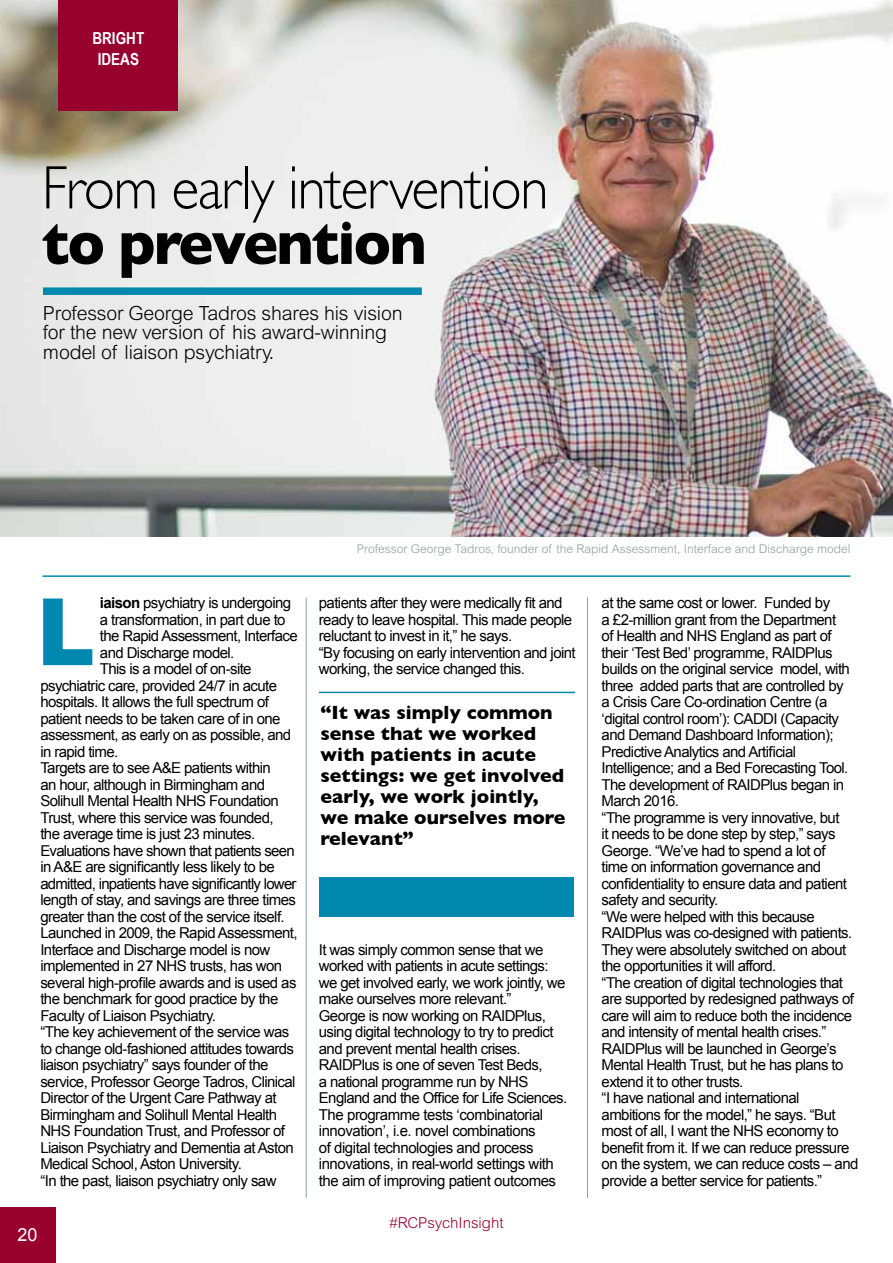
<style>
.page{position:relative;width:893px;height:1263px;background:#fff}
.page>*{position:absolute;margin:0;border:0;box-sizing:border-box;transform-origin:0 0}
.t1{font:700 98.4px "Gill Sans";color:#0088af}
.t2{font:300 61.65px "Gill Sans";letter-spacing:-.02em;color:#000;scale:.93 1}
.t3{font:700 61.65px "Gill Sans";letter-spacing:-.03em;color:#000;scale:.95 1}
.t4{font:700 19.5px/21px "Gill Sans";color:#000}
.t5{font:300 19.5px/19.5px "Arial MT Std";letter-spacing:-.01em;color:#000}
.t6{font:18px "Arial";color:#fff}
.t7{font:700 16.5px/21px "Arial Narrow";color:#fff}
.t8{font:15px/16.5px "Arial";letter-spacing:-.04em;color:#000}
.t9{font:300 15px "Arial MT Std";color:#98002e}
.t10{font:300 12px "Arial MT Std";color:#949ca1}
.s1{font-weight:700}
</style>
<div class="page">
<img style="left:0;top:0;width:893px;height:537px">
<hr style="left:43px;top:575px;width:807px;height:2px;background:#0088af">
<div style="left:58px;top:0;width:120px;height:111px;background:#98002e"></div>
<hr style="left:306px;top:597px;width:1px;height:601px;background:#949ca1">
<div style="left:0;top:1208px;width:55px;height:55px;background:#98002e"></div>
<hr style="left:587px;top:597px;width:1px;height:601px;background:#949ca1">
<div style="left:43px;top:287px;width:379px;height:8px;background:#0088af"></div>
<div style="left:319px;top:877px;width:254px;height:40px;background:#0088af"></div>
<hr style="left:319px;top:692px;width:256px;height:1px;background:#0088af">
<p class="t7" style="left:98px;top:27px;width:42px;text-indent:-5px">BRIGHT<br>IDEAS</p>
<h2 class="t2" style="left:42px;top:140px;width:546px">From early intervention</h2>
<h2 class="t3" style="left:42px;top:194px;width:406px">to prevention</h2>
<h3 class="t5" style="left:43px;top:304px;width:361px">Professor George Tadros shares his vision for the new version of his award-winning model of liaison psychiatry.</h3>
<p class="t8" style="left:100px;top:595px;width:193px"><span class="s1">iaison</span> psychiatry is undergoing</p>
<p class="t8" style="left:100px;top:611px;width:187px">a transformation, in part due to</p>
<p class="t8" style="left:100px;top:628px;width:199px">the Rapid Assessment, Interface</p>
<p class="t8" style="left:100px;top:644px;width:136px">and Discharge model.</p>
<p class="t8" style="left:100px;top:661px;width:153px">This is a model of on-site</p>
<p class="t8" style="left:40px;top:677px;width:238px">psychiatric care, provided 24/7 in acute</p>
<p class="t8" style="left:40px;top:694px;width:230px">hospitals. It allows the full spectrum of</p>
<p class="t8" style="left:40px;top:710px;width:242px">patient needs to be taken care of in one</p>
<p class="t8" style="left:40px;top:727px;width:252px">assessment, as early on as possible, and</p>
<p class="t8" style="left:40px;top:743px;width:80px">in rapid time.</p>
<p class="t8" style="left:40px;top:760px;width:232px">Targets are to see A&amp;E patients within</p>
<p class="t8" style="left:40px;top:776px;width:226px">an hour, although in Birmingham and</p>
<p class="t8" style="left:40px;top:793px;width:240px">Solihull Mental Health NHS Foundation</p>
<p class="t8" style="left:40px;top:809px;width:235px">Trust, where this service was founded,</p>
<p class="t8" style="left:40px;top:826px;width:216px">the average time is just 23 minutes.</p>
<p class="t8" style="left:40px;top:842px;width:256px">Evaluations have shown that patients seen</p>
<p class="t8" style="left:40px;top:859px;width:236px">in A&amp;E are significantly less likely to be</p>
<p class="t8" style="left:40px;top:875px;width:258px">admitted, inpatients have significantly lower</p>
<p class="t8" style="left:40px;top:892px;width:257px">length of stay, and savings are three times</p>
<p class="t8" style="left:40px;top:908px;width:246px">greater than the cost of the service itself.</p>
<p class="t8" style="left:40px;top:925px;width:259px">Launched in 2009, the Rapid Assessment,</p>
<p class="t8" style="left:40px;top:941px;width:231px">Interface and Discharge model is now</p>
<p class="t8" style="left:40px;top:958px;width:243px">implemented in 27 NHS trusts, has won</p>
<p class="t8" style="left:40px;top:974px;width:258px">several high-profile awards and is used as</p>
<p class="t8" style="left:40px;top:991px;width:239px">the benchmark for good practice by the</p>
<p class="t8" style="left:40px;top:1007px;width:177px">Faculty of Liaison Psychiatry.</p>
<p class="t8" style="left:40px;top:1024px;width:250px">“The key achievement of the service was</p>
<p class="t8" style="left:40px;top:1040px;width:255px">to change old-fashioned attitudes towards</p>
<p class="t8" style="left:40px;top:1057px;width:230px">liaison psychiatry” says founder of the</p>
<p class="t8" style="left:40px;top:1073px;width:257px">service, Professor George Tadros, Clinical</p>
<p class="t8" style="left:40px;top:1090px;width:238px">Director of the Urgent Care Pathway at</p>
<p class="t8" style="left:40px;top:1106px;width:238px">Birmingham and Solihull Mental Health</p>
<p class="t8" style="left:40px;top:1123px;width:246px">NHS Foundation Trust, and Professor of</p>
<p class="t8" style="left:40px;top:1139px;width:255px">Liaison Psychiatry and Dementia at Aston</p>
<p class="t8" style="left:40px;top:1156px;width:203px">Medical School, Aston University.</p>
<p class="t8" style="left:40px;top:1172px;width:238px">“In the past, liaison psychiatry only saw</p>
<h1 class="t1" style="left:35px;top:554px;width:62px">L</h1>
<p class="t6" style="left:18px;top:1223px;width:22px">20</p>
<p class="t10" style="left:357px;top:542px;width:495px">Professor George Tadros, founder of the Rapid Assessment, Interface and Discharge model</p>
<p class="t8" style="left:319px;top:595px;width:258px">patients after they were medically fit and ready to leave hospital. This made people reluctant to invest in it,” he says.<br>“By focusing on early intervention and joint working, the service changed this.</p>
<h3 class="t4" style="left:321px;top:702px;width:246px">“It was simply common sense that we worked with patients in acute settings: we get involved early, we work jointly, we make ourselves more relevant”</h3>
<p class="t8" style="left:319px;top:941px;width:250px">It was simply common sense that we worked with patients in acute settings: we get involved early, we work jointly, we make ourselves more relevant.”<br>George is now working on RAIDPlus, using digital technology to try to predict and prevent mental health crises.<br>RAIDPlus is one of seven Test Beds,<br>a national programme run by NHS England and the Office for Life Sciences.<br>The programme tests ‘combinatorial innovation’, i.e. novel combinations<br>of digital technologies and process innovations, in real-world settings with the aim of improving patient outcomes</p>
<p class="t9" style="left:389px;top:1215px;width:116px">#RCPsychInsight</p>
<p class="t8" style="left:602px;top:595px;width:258px">at the same cost or lower. Funded by<br>a £2-million grant from the Department<br>of Health and NHS England as part of their ‘Test Bed’ programme, RAIDPlus builds on the original service model, with three added parts that are controlled by<br>a Crisis Care Co-ordination Centre (a ‘digital control room’): CADDI (Capacity and Demand Dashboard Information); Predictive Analytics and Artificial Intelligence; and a Bed Forecasting Tool.<br>The development of RAIDPlus began in March 2016.<br>“The programme is very innovative, but<br>it needs to be done step by step,” says George. “We’ve had to spend a lot of<br>time on information governance and confidentiality to ensure data and patient safety and security.<br>“We were helped with this because RAIDPlus was co-designed with patients.<br>They were absolutely switched on about the opportunities it will afford.<br>“The creation of digital technologies that are supported by redesigned pathways of care will aim to reduce both the incidence and intensity of mental health crises.” RAIDPlus will be launched in George’s Mental Health Trust, but he has plans to extend it to other trusts.<br>“I have national and international ambitions for the model,” he says. “But most of all, I want the NHS economy to benefit from it. If we can reduce pressure on the system, we can reduce costs – and provide a better service for patients.”</p>
</div>
